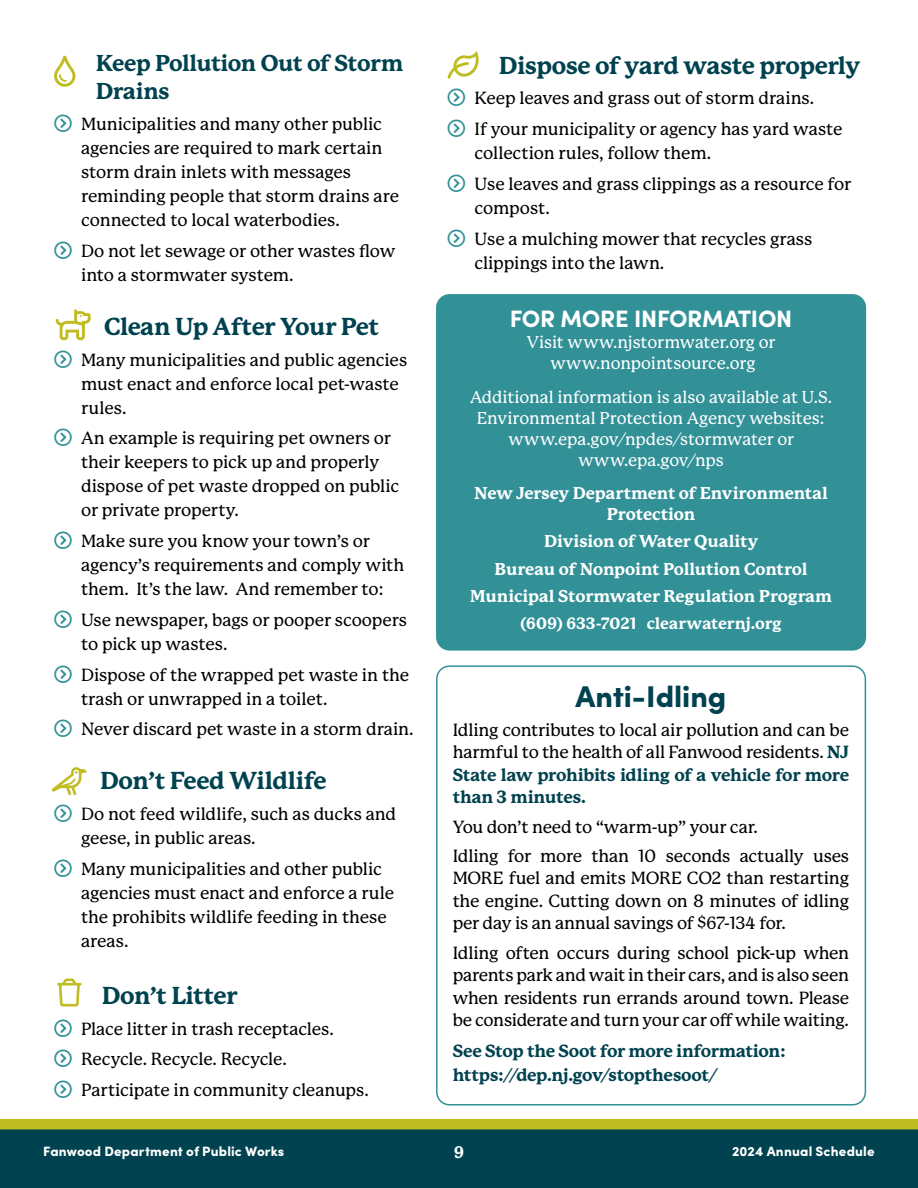
<style>
.page{position:relative;width:918px;height:1188px;background:#fff}
.page>*{position:absolute;margin:0;border:0;box-sizing:border-box;transform-origin:0 0}
.t1{font:900 30px "Sofia Pro";color:#00424f}
.t2{font:800 24px "P22 Mackinac Pro";letter-spacing:-.015em;color:#00424f}
.t3{font:700 23.7px "Sofia Pro";letter-spacing:-.01em;color:#fff}
.t4{font:800 22.5px/28.5px "P22 Mackinac Pro";letter-spacing:-.02em;color:#00424f}
.t5{font:500 17.25px/24px "P Mackinac Pro";letter-spacing:-.005em;color:#000}
.t6{font:800 17.25px/22.5px "P22 Mackinac Pro";letter-spacing:-.02em;color:#00424f}
.t7{font:500 16.8px/21px "P Mackinac Pro";letter-spacing:-.005em;color:#fff;text-align:center}
.t8{font:800 16.8px/27.3px "P22 Mackinac Pro";letter-spacing:-.005em;color:#fff;text-align:center}
.t9{font:800 16.5px "P22 Mackinac Pro";color:#fff}
.t10{font:800 16.05px "P22 Mackinac Pro";letter-spacing:-.01em;color:#fff}
.t11{font:900 13.5px "Sofia Pro";letter-spacing:.015em;color:#fff}
.s1{font-family:"P22 Mackinac Pro";font-weight:800;color:#00424f}
</style>
<div class="page">
<svg style="left:0;top:1119px;width:918px;height:69px;background:#1d5448"></svg>
<div style="left:436px;top:665px;width:430px;height:441px;border:2px solid #329097;border-radius:13px"></div>
<div style="left:436px;top:294px;width:430px;height:357px;background:#329097;border-radius:14px"></div>
<svg style="left:54px;top:56px;width:21px;height:31px"></svg>
<svg style="left:57px;top:979px;width:25px;height:27px"></svg>
<svg style="left:56px;top:309px;width:35px;height:31px"></svg>
<svg style="left:52px;top:767px;width:35px;height:28px"></svg>
<svg style="left:448px;top:51px;width:31px;height:28px"></svg>
<h3 class="t4" style="left:96px;top:49px;width:309px">Keep Pollution Out of Storm<br>Drains</h3>
<p class="t5" style="left:81px;top:112px;width:319px">Municipalities and many other public agencies are required to mark certain storm drain inlets with messages reminding people that storm drains are connected to local waterbodies.</p>
<p class="t5" style="left:81px;top:239px;width:316px">Do not let sewage or other wastes flow into a stormwater system.</p>
<h2 class="t2" style="left:104px;top:313px;width:276px">Clean Up After Your Pet</h2>
<p class="t5" style="left:81px;top:348px;width:328px">Many municipalities and public agencies must enact and enforce local pet-waste rules.</p>
<p class="t5" style="left:81px;top:426px;width:320px">An example is requiring pet owners or their keepers to pick up and properly dispose of pet waste dropped on public or private property.</p>
<p class="t5" style="left:81px;top:529px;width:325px">Make sure you know your town’s or agency’s requirements and comply with them. It’s the law. And remember to:</p>
<p class="t5" style="left:81px;top:608px;width:327px">Use newspaper, bags or pooper scoopers to pick up wastes.</p>
<p class="t5" style="left:81px;top:663px;width:330px">Dispose of the wrapped pet waste in the trash or unwrapped in a toilet.</p>
<p class="t5" style="left:81px;top:717px;width:334px">Never discard pet waste in a storm drain.</p>
<h2 class="t2" style="left:100px;top:767px;width:228px">Don’t Feed Wildlife</h2>
<p class="t5" style="left:81px;top:802px;width:317px">Do not feed wildlife, such as ducks and geese, in public areas.</p>
<p class="t5" style="left:81px;top:857px;width:314px">Many municipalities and other public agencies must enact and enforce a rule the prohibits wildlife feeding in these areas.</p>
<h2 class="t2" style="left:102px;top:982px;width:137px">Don’t Litter</h2>
<p class="t5" style="left:81px;top:1013px;width:289px;line-height:30.8px">Place litter in trash receptacles.<br>Recycle. Recycle. Recycle.<br>Participate in community cleanups.</p>
<h2 class="t2" style="left:499px;top:52px;width:363px">Dispose of yard waste properly</h2>
<p class="t5" style="left:475px;top:83px;width:369px;line-height:30.8px">Keep leaves and grass out of storm drains.<br>If your municipality or agency has yard waste</p>
<p class="t5" style="left:475px;top:138px;width:378px;line-height:30.8px">collection rules, follow them.<br>Use leaves and grass clippings as a resource for</p>
<p class="t5" style="left:475px;top:193px;width:339px;line-height:30.8px">compost.<br>Use a mulching mower that recycles grass</p>
<p class="t5" style="left:475px;top:251px;width:191px">clippings into the lawn.</p>
<h3 class="t3" style="left:510px;top:301px;width:284px">FOR MORE INFORMATION</h3>
<p class="t7" style="left:527px;top:332px;width:250px">Visit www.njstormwater.org or www.nonpointsource.org</p>
<p class="t7" style="left:470px;top:387px;width:364px">Additional information is also available at U.S.<br>Environmental Protection Agency websites: www.epa.gov/npdes/stormwater or www.epa.gov/nps</p>
<p class="t8" style="left:474px;top:483px;width:355px;line-height:21px">New Jersey Department of Environmental<br>Protection</p>
<p class="t8" style="left:470px;top:528px;width:364px">Division of Water Quality<br>Bureau of Nonpoint Pollution Control<br>Municipal Stormwater Regulation Program</p>
<p class="t10" style="left:521px;top:614px;width:262px">(609) 633-7021 clearwaternj.org</p>
<h1 class="t1" style="left:575px;top:672px;width:153px">Anti-Idling</h1>
<p class="t5" style="left:453px;top:719px;width:398px;line-height:22.5px">Idling contributes to local air pollution and can be harmful to the health of all Fanwood residents. <span class="s1">NJ</span></p>
<p class="t6" style="left:453px;top:764px;width:398px">State law prohibits idling of a vehicle for more than 3 minutes.</p>
<p class="t5" style="left:453px;top:812px;width:398px;line-height:29.2px">You don’t need to “warm-up” your car.<br>Idling for more than 10 seconds actually uses</p>
<p class="t5" style="left:453px;top:867px;width:398px;line-height:22.5px;text-align:justify">MORE fuel and emits MORE CO2 than restarting the engine. Cutting down on 8 minutes of idling per day is an annual savings of $67-134 for.</p>
<p class="t5" style="left:453px;top:941px;width:398px;line-height:22.5px;text-align:justify">Idling often occurs during school pick-up when parents park and wait in their cars, and is also seen when residents run errands around town. Please be considerate and turn your car off while waiting.</p>
<p class="t6" style="left:453px;top:1039px;width:335px;line-height:24px">See Stop the Soot for more information: https://dep.nj.gov/stopthesoot/</p>
<p class="t11" style="left:43px;top:1140px;width:243px">Fanwood Department of Public Works</p>
<p class="t9" style="left:454px;top:1143px;width:12px">9</p>
<p class="t11" style="left:732px;top:1140px;width:144px">2024 Annual Schedule</p>
</div>
